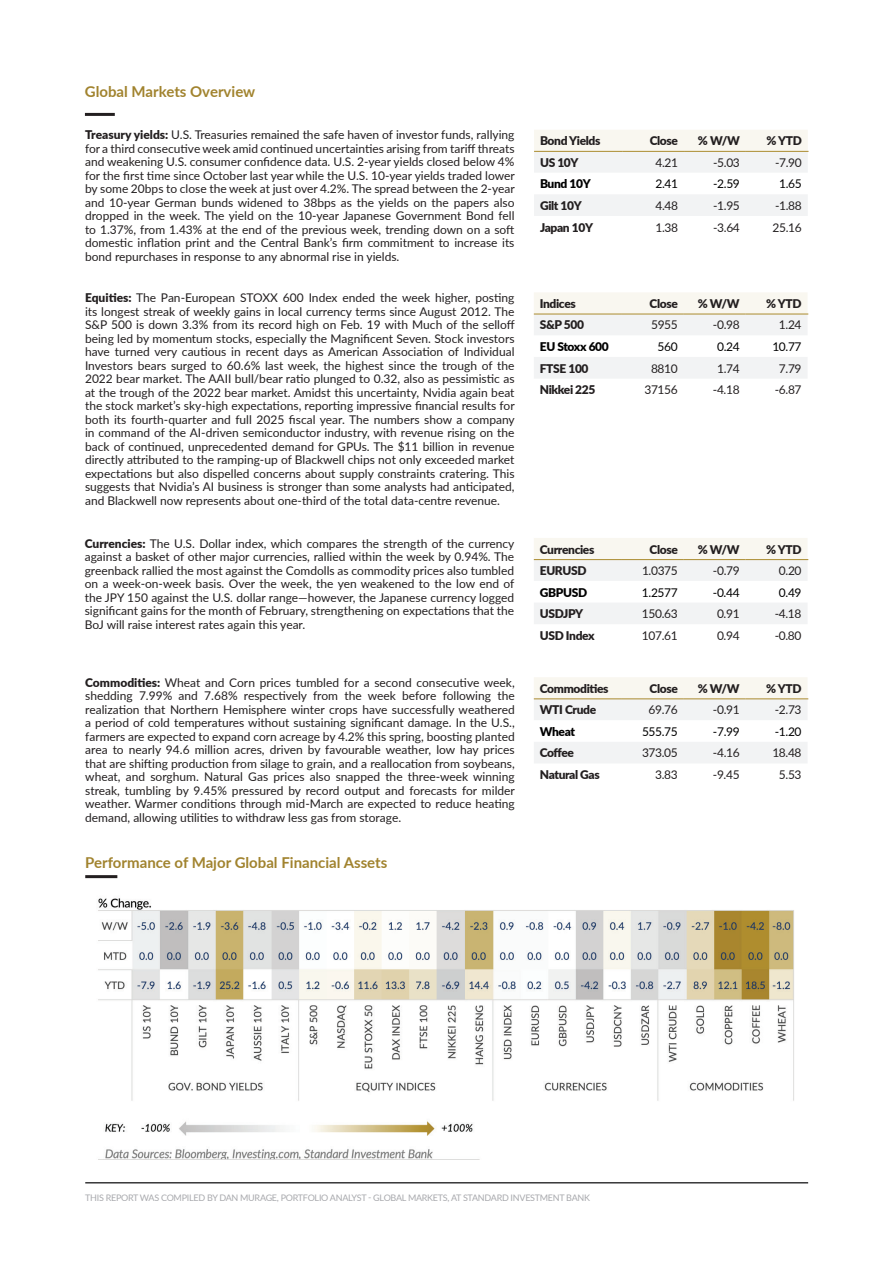
<style>
.page{position:relative;width:893px;height:1263px;background:#fff}
.page>*{position:absolute;margin:0;border:0;box-sizing:border-box;transform-origin:0 0}
.t1{font:700 15px "Lato";color:#a1832e}
.t2{font:12px/13.5px "Lato";color:#231f20;text-align:justify}
.t3{font:900 12px "Lato";letter-spacing:-.03em;color:#231f20}
.t4{font:12px "Lato";letter-spacing:-.03em;color:#000}
.t5{font:900 12px "Lato";letter-spacing:-.03em;color:#000}
.t6{font:9px "Lato";letter-spacing:-.03em;color:#a8a9ad}
.s1{font-weight:900}
</style>
<div class="page">
<hr style="left:85px;top:1182px;width:723px;height:1px;background:#383839">
<hr style="left:892px;top:0;width:1px;height:1263px;background:#fbfaf6">
<img style="left:98px;top:898px;width:696px;height:262px">
<hr style="left:85px;top:113px;width:30px;height:3px;background:#231f20">
<hr style="left:85px;top:875px;width:32px;height:3px;background:#231f20">
<svg style="left:534px;top:130px;width:274px;height:86px"></svg>
<hr style="left:534px;top:151px;width:88px;height:1px;background:#ab8b2e">
<hr style="left:622px;top:151px;width:62px;height:1px;background:#ab8b2e">
<hr style="left:684px;top:151px;width:62px;height:1px;background:#ab8b2e">
<hr style="left:746px;top:151px;width:62px;height:1px;background:#ab8b2e">
<svg style="left:534px;top:293px;width:274px;height:85px"></svg>
<hr style="left:534px;top:314px;width:88px;height:1px;background:#ab8b2e">
<hr style="left:622px;top:314px;width:62px;height:1px;background:#ab8b2e">
<hr style="left:684px;top:314px;width:62px;height:1px;background:#ab8b2e">
<hr style="left:746px;top:314px;width:62px;height:1px;background:#ab8b2e">
<svg style="left:534px;top:538px;width:274px;height:86px"></svg>
<hr style="left:534px;top:559px;width:88px;height:1px;background:#ab8b2e">
<hr style="left:622px;top:559px;width:62px;height:1px;background:#ab8b2e">
<hr style="left:684px;top:559px;width:62px;height:1px;background:#ab8b2e">
<hr style="left:746px;top:559px;width:62px;height:1px;background:#ab8b2e">
<svg style="left:534px;top:677px;width:274px;height:86px"></svg>
<hr style="left:534px;top:698px;width:88px;height:1px;background:#ab8b2e">
<hr style="left:622px;top:698px;width:62px;height:1px;background:#ab8b2e">
<hr style="left:684px;top:698px;width:62px;height:1px;background:#ab8b2e">
<hr style="left:746px;top:698px;width:62px;height:1px;background:#ab8b2e">
<p class="t1" style="left:85px;top:81px;width:172px">Global Markets Overview</p>
<p class="t2" style="left:85px;top:128px;width:431px"><span class="s1">Treasury yields:</span> U.S. Treasuries remained the safe haven of investor funds, rallying for a third consecutive week amid continued uncertainties arising from tariff threats and weakening U.S. consumer confidence data. U.S. 2-year yields closed below 4% for the first time since October last year while the U.S. 10-year yields traded lower by some 20bps to close the week at just over 4.2%. The spread between the 2-year and 10-year German bunds widened to 38bps as the yields on the papers also dropped in the week. The yield on the 10-year Japanese Government Bond fell to 1.37%, from 1.43% at the end of the previous week, trending down on a soft domestic inflation print and the Central Bank’s firm commitment to increase its bond repurchases in response to any abnormal rise in yields.</p>
<p class="t2" style="left:85px;top:290px;width:431px"><span class="s1">Equities:</span> The Pan-European STOXX 600 Index ended the week higher, posting its longest streak of weekly gains in local currency terms since August 2012. The S&amp;P 500 is down 3.3% from its record high on Feb. 19 with Much of the selloff being led by momentum stocks, especially the Magnificent Seven. Stock investors have turned very cautious in recent days as American Association of Individual Investors bears surged to 60.6% last week, the highest since the trough of the 2022 bear market. The AAII bull/bear ratio plunged to 0.32, also as pessimistic as at the trough of the 2022 bear market. Amidst this uncertainty, Nvidia again beat the stock market’s sky-high expectations, reporting impressive financial results for both its fourth-quarter and full 2025 fiscal year. The numbers show a company in command of the AI-driven semiconductor industry, with revenue rising on the back of continued, unprecedented demand for GPUs. The $11 billion in revenue directly attributed to the ramping-up of Blackwell chips not only exceeded market expectations but also dispelled concerns about supply constraints cratering. This suggests that Nvidia’s AI business is stronger than some analysts had anticipated, and Blackwell now represents about one-third of the total data-centre revenue.</p>
<p class="t2" style="left:85px;top:536px;width:431px"><span class="s1">Currencies:</span> The U.S. Dollar index, which compares the strength of the currency against a basket of other major currencies, rallied within the week by 0.94%. The greenback rallied the most against the Comdolls as commodity prices also tumbled on a week-on-week basis. Over the week, the yen weakened to the low end of the JPY 150 against the U.S. dollar range—however, the Japanese currency logged significant gains for the month of February, strengthening on expectations that the BoJ will raise interest rates again this year.</p>
<p class="t2" style="left:85px;top:675px;width:431px"><span class="s1">Commodities:</span> Wheat and Corn prices tumbled for a second consecutive week, shedding 7.99% and 7.68% respectively from the week before following the realization that Northern Hemisphere winter crops have successfully weathered a period of cold temperatures without sustaining significant damage. In the U.S., farmers are expected to expand corn acreage by 4.2% this spring, boosting planted area to nearly 94.6 million acres, driven by favourable weather, low hay prices that are shifting production from silage to grain, and a reallocation from soybeans, wheat, and sorghum. Natural Gas prices also snapped the three-week winning streak, tumbling by 9.45% pressured by record output and forecasts for milder weather. Warmer conditions through mid-March are expected to reduce heating demand, allowing utilities to withdraw less gas from storage.</p>
<p class="t1" style="left:85px;top:851px;width:304px">Performance of Major Global Financial Assets</p>
<p class="t3" style="left:540px;top:132px;width:62px">Bond Yields</p>
<p class="t3" style="left:650px;top:132px;width:30px">Close</p>
<p class="t3" style="left:698px;top:132px;width:44px">% W/W</p>
<p class="t3" style="left:766px;top:132px;width:37px">% YTD</p>
<p class="t3" style="left:540px;top:153px;width:40px">US 10Y</p>
<p class="t2" style="left:655px;top:155px;width:24px">4.21</p>
<p class="t2" style="left:713px;top:155px;width:28px">-5.03</p>
<p class="t2" style="left:775px;top:155px;width:28px">-7.90</p>
<p class="t5" style="left:540px;top:175px;width:52px">Bund 10Y</p>
<p class="t4" style="left:655px;top:175px;width:24px">2.41</p>
<p class="t4" style="left:713px;top:175px;width:28px">-2.59</p>
<p class="t4" style="left:779px;top:175px;width:24px">1.65</p>
<p class="t3" style="left:540px;top:197px;width:43px">Gilt 10Y</p>
<p class="t2" style="left:655px;top:198px;width:24px">4.48</p>
<p class="t2" style="left:713px;top:198px;width:28px">-1.95</p>
<p class="t2" style="left:775px;top:198px;width:28px">-1.88</p>
<p class="t3" style="left:540px;top:218px;width:55px">Japan 10Y</p>
<p class="t2" style="left:655px;top:220px;width:24px">1.38</p>
<p class="t2" style="left:713px;top:220px;width:28px">-3.64</p>
<p class="t2" style="left:772px;top:220px;width:31px">25.16</p>
<p class="t3" style="left:540px;top:295px;width:37px">Indices</p>
<p class="t3" style="left:649px;top:295px;width:30px">Close</p>
<p class="t3" style="left:698px;top:295px;width:44px">% W/W</p>
<p class="t3" style="left:766px;top:295px;width:37px">% YTD</p>
<p class="t3" style="left:540px;top:316px;width:46px">S&amp;P 500</p>
<p class="t2" style="left:651px;top:318px;width:28px">5955</p>
<p class="t2" style="left:713px;top:318px;width:28px">-0.98</p>
<p class="t2" style="left:779px;top:318px;width:24px">1.24</p>
<p class="t5" style="left:540px;top:338px;width:70px">EU Stoxx 600</p>
<p class="t4" style="left:658px;top:338px;width:22px">560</p>
<p class="t4" style="left:717px;top:338px;width:24px">0.24</p>
<p class="t4" style="left:772px;top:338px;width:31px">10.77</p>
<p class="t3" style="left:540px;top:359px;width:50px">FTSE 100</p>
<p class="t2" style="left:651px;top:361px;width:28px">8810</p>
<p class="t2" style="left:717px;top:361px;width:24px">1.74</p>
<p class="t2" style="left:779px;top:361px;width:24px">7.79</p>
<p class="t3" style="left:540px;top:381px;width:57px">Nikkei 225</p>
<p class="t2" style="left:644px;top:383px;width:35px">37156</p>
<p class="t2" style="left:713px;top:383px;width:28px">-4.18</p>
<p class="t2" style="left:775px;top:383px;width:28px">-6.87</p>
<p class="t3" style="left:540px;top:540px;width:56px">Currencies</p>
<p class="t3" style="left:649px;top:540px;width:30px">Close</p>
<p class="t3" style="left:698px;top:540px;width:44px">% W/W</p>
<p class="t3" style="left:766px;top:540px;width:37px">% YTD</p>
<p class="t3" style="left:540px;top:561px;width:48px">EURUSD</p>
<p class="t2" style="left:642px;top:563px;width:37px">1.0375</p>
<p class="t2" style="left:713px;top:563px;width:28px">-0.79</p>
<p class="t2" style="left:779px;top:563px;width:24px">0.20</p>
<p class="t5" style="left:540px;top:583px;width:49px">GBPUSD</p>
<p class="t4" style="left:642px;top:584px;width:37px">1.2577</p>
<p class="t4" style="left:713px;top:584px;width:28px">-0.44</p>
<p class="t4" style="left:779px;top:584px;width:24px">0.49</p>
<p class="t3" style="left:540px;top:605px;width:45px">USDJPY</p>
<p class="t2" style="left:642px;top:607px;width:37px">150.63</p>
<p class="t2" style="left:717px;top:607px;width:24px">0.91</p>
<p class="t2" style="left:775px;top:607px;width:28px">-4.18</p>
<p class="t3" style="left:540px;top:626px;width:56px">USD Index</p>
<p class="t2" style="left:642px;top:628px;width:37px">107.61</p>
<p class="t2" style="left:717px;top:628px;width:24px">0.94</p>
<p class="t2" style="left:775px;top:628px;width:28px">-0.80</p>
<p class="t3" style="left:540px;top:679px;width:70px">Commodities</p>
<p class="t3" style="left:649px;top:679px;width:30px">Close</p>
<p class="t3" style="left:698px;top:679px;width:44px">% W/W</p>
<p class="t3" style="left:766px;top:679px;width:37px">% YTD</p>
<p class="t3" style="left:540px;top:701px;width:58px">WTI Crude</p>
<p class="t2" style="left:649px;top:702px;width:31px">69.76</p>
<p class="t2" style="left:713px;top:702px;width:28px">-0.91</p>
<p class="t2" style="left:775px;top:702px;width:28px">-2.73</p>
<p class="t5" style="left:540px;top:722px;width:37px">Wheat</p>
<p class="t4" style="left:642px;top:723px;width:37px">555.75</p>
<p class="t4" style="left:713px;top:723px;width:28px">-7.99</p>
<p class="t4" style="left:775px;top:723px;width:28px">-1.20</p>
<p class="t3" style="left:540px;top:744px;width:36px">Coffee</p>
<p class="t2" style="left:642px;top:746px;width:37px">373.05</p>
<p class="t2" style="left:713px;top:746px;width:28px">-4.16</p>
<p class="t2" style="left:772px;top:746px;width:31px">18.48</p>
<p class="t3" style="left:540px;top:766px;width:61px">Natural Gas</p>
<p class="t2" style="left:655px;top:767px;width:24px">3.83</p>
<p class="t2" style="left:713px;top:767px;width:28px">-9.45</p>
<p class="t2" style="left:779px;top:767px;width:24px">5.53</p>
<p class="t6" style="left:85px;top:1191px;width:506px">THIS REPORT WAS COMPILED BY DAN MURAGE, PORTFOLIO ANALYST - GLOBAL MARKETS, AT STANDARD INVESTMENT BANK</p>
</div>
